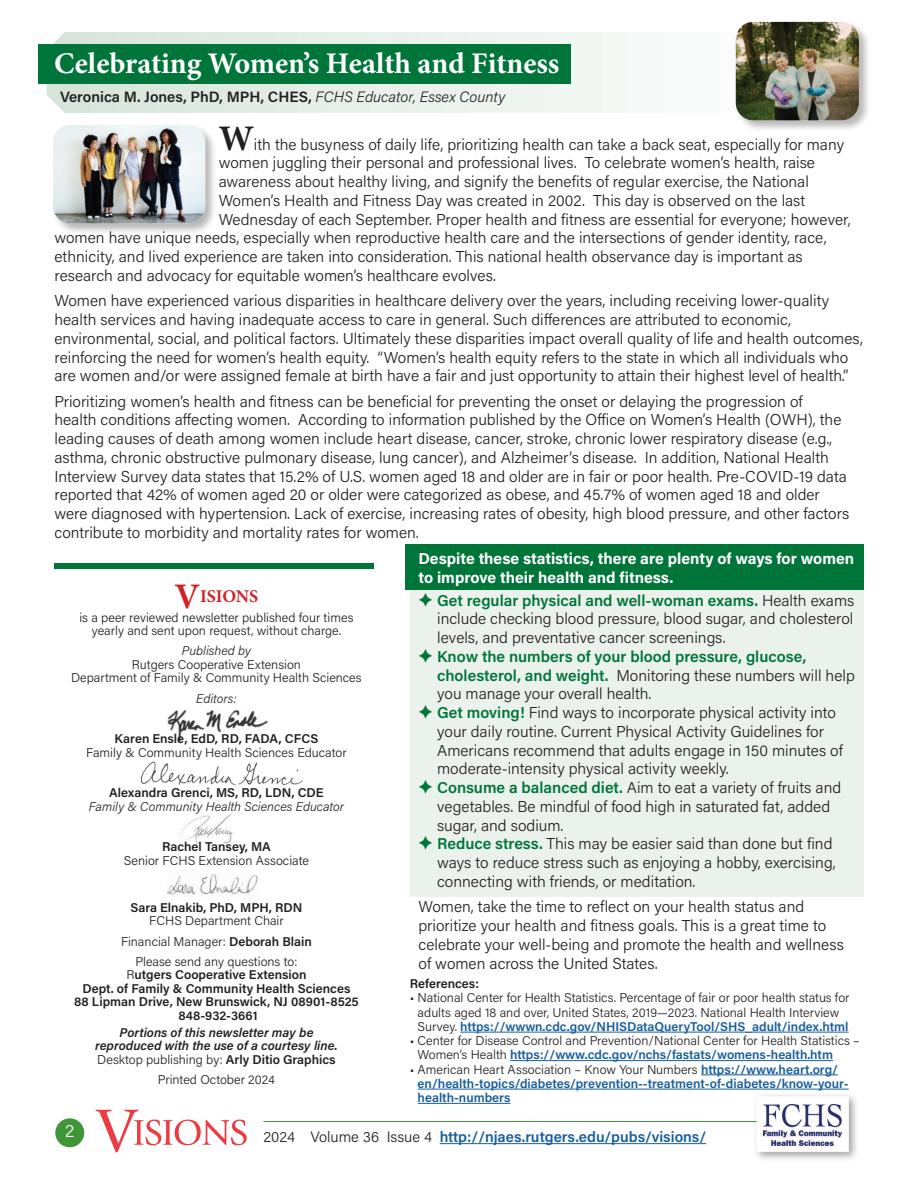
<style>
.page{position:relative;width:918px;height:1188px;background:#fff}
.page>*{position:absolute;margin:0;border:0;box-sizing:border-box;transform-origin:0 0}
.t1{font:700 36px "Minion Pro";color:#231f20}
.t2{font:700 30px "Minion Pro";letter-spacing:-.005em;color:#fff}
.t3{font:700 18px "Minion Pro";letter-spacing:-.01em;color:#d1232a}
.t4{font:300 18px "Acumin Pro";color:#fff}
.t5{font:300 15.75px/18.8px "Acumin Pro";color:#231f20}
.t6{font:600 15.75px "Acumin Pro";color:#007539}
.t7{font:700 15.75px/18.8px "Acumin Pro";color:#fff}
.t8{font:600 15px "Acumin Pro";color:#175d9e}
.t9{font:600 15px "Acumin Pro";color:#231f20}
.t10{font:300 12.75px/20.2px "Acumin Pro";color:#231f20;text-align:center}
.t11{font:600 12.75px/13.5px "Acumin Pro";color:#231f20;text-align:center}
.t12{font:600 12.75px/14.2px "Acumin Pro";color:#175d9e}
.t13{font:12.75px/13.5px "Acumin Variable Concept";color:#231f20;text-align:center}
.t14{font:italic 300 12.75px "Acumin Pro";color:#231f20}
.s1{font-weight:300;font-style:italic}
.s2{font-size:36px}
.s3{font-weight:600}
.s4{font-weight:300}
.s5{font-weight:300;color:#231f20}
.s6{font-weight:600;color:#007539}
.s7{color:#007539}
.s8{font-weight:600;color:#175d9e}
</style>
<div class="page">
<div style="left:55px;top:1118px;width:29px;height:29px;background:#3f9537;border-radius:50%"></div>
<svg style="left:96px;top:1110px;width:151px;height:42px"></svg>
<hr style="left:263px;top:1121px;width:565px;height:1px;background:#3f9537">
<hr style="left:440px;top:1143px;width:266px;height:1px;background:#175d9e">
<div style="left:752px;top:1092px;width:108px;height:71px;background:#231f20;opacity:.43"></div>
<div style="left:757px;top:1096px;width:92px;height:56px;background:#fff;border:2px solid #fff"></div>
<img style="left:763px;top:1104px;width:78px;height:41px">
<div style="left:410px;top:546px;width:453px;height:351px;background:#ebf2ec"></div>
<svg style="left:47px;top:32px;width:556px;height:81px"></svg>
<div style="left:38px;top:45px;width:532px;height:39px;background:#007539"></div>
<div style="left:735px;top:21px;width:136px;height:112px;background:#231f20;opacity:.32"></div>
<img style="left:736px;top:22px;width:123px;height:98px">
<div style="left:52px;top:124px;width:165px;height:112px;background:#231f20;opacity:.32"></div>
<img style="left:53px;top:125px;width:152px;height:98px">
<div style="left:54px;top:563px;width:320px;height:5px;background:#007539"></div>
<img style="left:180px;top:814px;width:53px;height:30px">
<img style="left:167px;top:710px;width:101px;height:32px">
<img style="left:140px;top:761px;width:163px;height:25px">
<img style="left:166px;top:874px;width:92px;height:21px">
<hr style="left:460px;top:1032px;width:389px;height:1px;background:#175d9e">
<hr style="left:510px;top:1060px;width:323px;height:1px;background:#175d9e">
<hr style="left:701px;top:1075px;width:137px;height:1px;background:#175d9e">
<hr style="left:418px;top:1089px;width:431px;height:1px;background:#175d9e">
<hr style="left:418px;top:1103px;width:93px;height:1px;background:#175d9e">
<div style="left:405px;top:544px;width:459px;height:46px;background:#007539"></div>
<h2 class="t2" style="left:54px;top:42px;width:507px">Celebrating Women’s Health and Fitness</h2>
<p class="t9" style="left:60px;top:86px;width:447px">Veronica M. Jones, PhD, MPH, CHES, <span class="s1">FCHS Educator, Essex County</span></p>
<h1 class="t1" style="left:219px;top:113px;width:37px">W</h1>
<p class="t5" style="left:254px;top:134px;width:592px">ith the busyness of daily life, prioritizing health can take a back seat, especially for many</p>
<p class="t5" style="left:219px;top:153px;width:598px">women juggling their personal and professional lives. To celebrate women’s health, raise</p>
<p class="t5" style="left:219px;top:172px;width:592px">awareness about healthy living, and signify the benefits of regular exercise, the National</p>
<p class="t5" style="left:219px;top:190px;width:588px">Women’s Health and Fitness Day was created in 2002. This day is observed on the last</p>
<p class="t5" style="left:219px;top:209px;width:634px">Wednesday of each September. Proper health and fitness are essential for everyone; however,</p>
<p class="t5" style="left:54px;top:228px;width:774px">women have unique needs, especially when reproductive health care and the intersections of gender identity, race,</p>
<p class="t5" style="left:54px;top:247px;width:750px">ethnicity, and lived experience are taken into consideration. This national health observance day is important as</p>
<p class="t5" style="left:54px;top:265px;width:443px">research and advocacy for equitable women’s healthcare evolves.</p>
<p class="t5" style="left:54px;top:291px;width:810px">Women have experienced various disparities in healthcare delivery over the years, including receiving lower-quality health services and having inadequate access to care in general. Such differences are attributed to economic, environmental, social, and political factors. Ultimately these disparities impact overall quality of life and health outcomes, reinforcing the need for women’s health equity. “Women’s health equity refers to the state in which all individuals who are women and/or were assigned female at birth have a fair and just opportunity to attain their highest level of health.”</p>
<p class="t5" style="left:54px;top:391px;width:796px">Prioritizing women’s health and fitness can be beneficial for preventing the onset or delaying the progression of<br>health conditions affecting women. According to information published by the Office on Women’s Health (OWH), the leading causes of death among women include heart disease, cancer, stroke, chronic lower respiratory disease (e.g., asthma, chronic obstructive pulmonary disease, lung cancer), and Alzheimer’s disease. In addition, National Health Interview Survey data states that 15.2% of U.S. women aged 18 and older are in fair or poor health. Pre-COVID-19 data reported that 42% of women aged 20 or older were categorized as obese, and 45.7% of women aged 18 and older were diagnosed with hypertension. Lack of exercise, increasing rates of obesity, high blood pressure, and other factors contribute to morbidity and mortality rates for women.</p>
<p class="t3" style="left:175px;top:584px;width:85px"><span class="s2">V</span>ISIONS</p>
<p class="t10" style="left:79px;top:610px;width:276px;line-height:13.5px">is a peer reviewed newsletter published four times yearly and sent upon request, without charge.</p>
<p class="t14" style="left:182px;top:642px;width:71px">Published by</p>
<p class="t10" style="left:71px;top:657px;width:292px;line-height:13.5px">Rutgers Cooperative Extension<br>Department of Family &amp; Community Health Sciences</p>
<p class="t14" style="left:196px;top:689px;width:42px">Editors:</p>
<p class="t11" style="left:115px;top:731px;width:205px">Karen Ensle, EdD, RD, FADA, CFCS</p>
<p class="t10" style="left:86px;top:742px;width:262px">Family &amp; Community Health Sciences Educator</p>
<p class="t11" style="left:109px;top:785px;width:216px">Alexandra Grenci, MS, RD, LDN, CDE</p>
<p class="t14" style="left:89px;top:797px;width:257px">Family &amp; Community Health Sciences Educator</p>
<p class="t11" style="left:162px;top:839px;width:110px">Rachel Tansey, MA</p>
<p class="t10" style="left:124px;top:850px;width:187px">Senior FCHS Extension Associate</p>
<p class="t11" style="left:130px;top:900px;width:173px">Sara Elnakib, PhD, MPH, RDN</p>
<p class="t10" style="left:121px;top:910px;width:192px">FCHS Department Chair<br>Financial Manager: <span class="s3">Deborah Blain<br></span>Please send any questions to:</p>
<p class="t11" style="left:74px;top:968px;width:286px"><span class="s4">R</span>utgers Cooperative Extension<br>Dept. of Family &amp; Community Health Sciences 88 Lipman Drive, New Brunswick, NJ 08901-8525<br>848-932-3661</p>
<p class="t13" style="left:95px;top:1025px;width:244px">Portions of this newsletter may be reproduced with the use of a courtesy line.</p>
<p class="t10" style="left:97px;top:1049px;width:240px">Desktop publishing by: <span class="s3">Arly Ditio Graphics<br></span>Printed October 2024</p>
<p class="t7" style="left:418px;top:548px;width:437px">Despite these statistics, there are plenty of ways for women to improve their health and fitness.</p>
<p class="t6" style="left:418px;top:589px;width:437px">✦ Get regular physical and well-woman exams. <span class="s5">Health exams</span></p>
<p class="t5" style="left:437px;top:609px;width:418px">include checking blood pressure, blood sugar, and cholesterol</p>
<p class="t5" style="left:437px;top:628px;width:290px">levels, and preventative cancer screenings.</p>
<p class="t6" style="left:418px;top:645px;width:390px">✦ Know the numbers of your blood pressure, glucose,</p>
<p class="t5" style="left:437px;top:665px;width:419px"><span class="s6">cholesterol, and weight.</span> Monitoring these numbers will help</p>
<p class="t5" style="left:437px;top:684px;width:216px">you manage your overall health.</p>
<p class="t5" style="left:418px;top:703px;width:419px"><span class="s7">✦</span> <span class="s6">Get moving!</span> Find ways to incorporate physical activity into</p>
<p class="t5" style="left:437px;top:721px;width:388px">your daily routine. Current Physical Activity Guidelines for</p>
<p class="t5" style="left:437px;top:740px;width:407px">Americans recommend that adults engage in 150 minutes of</p>
<p class="t5" style="left:437px;top:759px;width:293px">moderate-intensity physical activity weekly.</p>
<p class="t5" style="left:418px;top:778px;width:424px"><span class="s7">✦</span> <span class="s6">Consume a balanced diet.</span> Aim to eat a variety of fruits and</p>
<p class="t5" style="left:437px;top:796px;width:395px">vegetables. Be mindful of food high in saturated fat, added</p>
<p class="t5" style="left:437px;top:815px;width:128px">sugar, and sodium.</p>
<p class="t5" style="left:418px;top:834px;width:416px"><span class="s7">✦</span> <span class="s6">Reduce stress.</span> This may be easier said than done but find</p>
<p class="t5" style="left:437px;top:853px;width:400px">ways to reduce stress such as enjoying a hobby, exercising,</p>
<p class="t5" style="left:437px;top:871px;width:260px">connecting with friends, or meditation.</p>
<p class="t5" style="left:418px;top:897px;width:427px">Women, take the time to reflect on your health status and prioritize your health and fitness goals. This is a great time to celebrate your well-being and promote the health and wellness of women across the United States.</p>
<p class="t11" style="left:410px;top:976px;width:71px">References:</p>
<p class="t10" style="left:410px;top:990px;width:441px;line-height:14.2px">• National Center for Health Statistics. Percentage of fair or poor health status for adults aged 18 and over, United States, 2019—2023. National Health Interview<br>Survey. <span class="s8">https://wwwn.cdc.gov/NHISDataQueryTool/SHS_adult/index.html</span></p>
<p class="t10" style="left:418px;top:1033px;width:444px;line-height:14.2px;text-align:left;text-indent:-8px">• Center for Disease Control and Prevention/National Center for Health Statistics –<br>Women’s Health <span class="s8">https://www.cdc.gov/nchs/fastats/womens-health.htm</span></p>
<p class="t12" style="left:418px;top:1061px;width:433px;text-indent:-8px"><span class="s5">• American Heart Association – Know Your Numbers</span> https://www.heart.org/ en/health-topics/diabetes/prevention--treatment-of-diabetes/know-your&shy;health-numbers</p>
<p class="t4" style="left:65px;top:1119px;width:11px">2</p>
<p class="t8" style="left:263px;top:1126px;width:444px"><span class="s5">2024 Volume 36 Issue 4</span> http://njaes.rutgers.edu/pubs/visions/</p>
</div>
